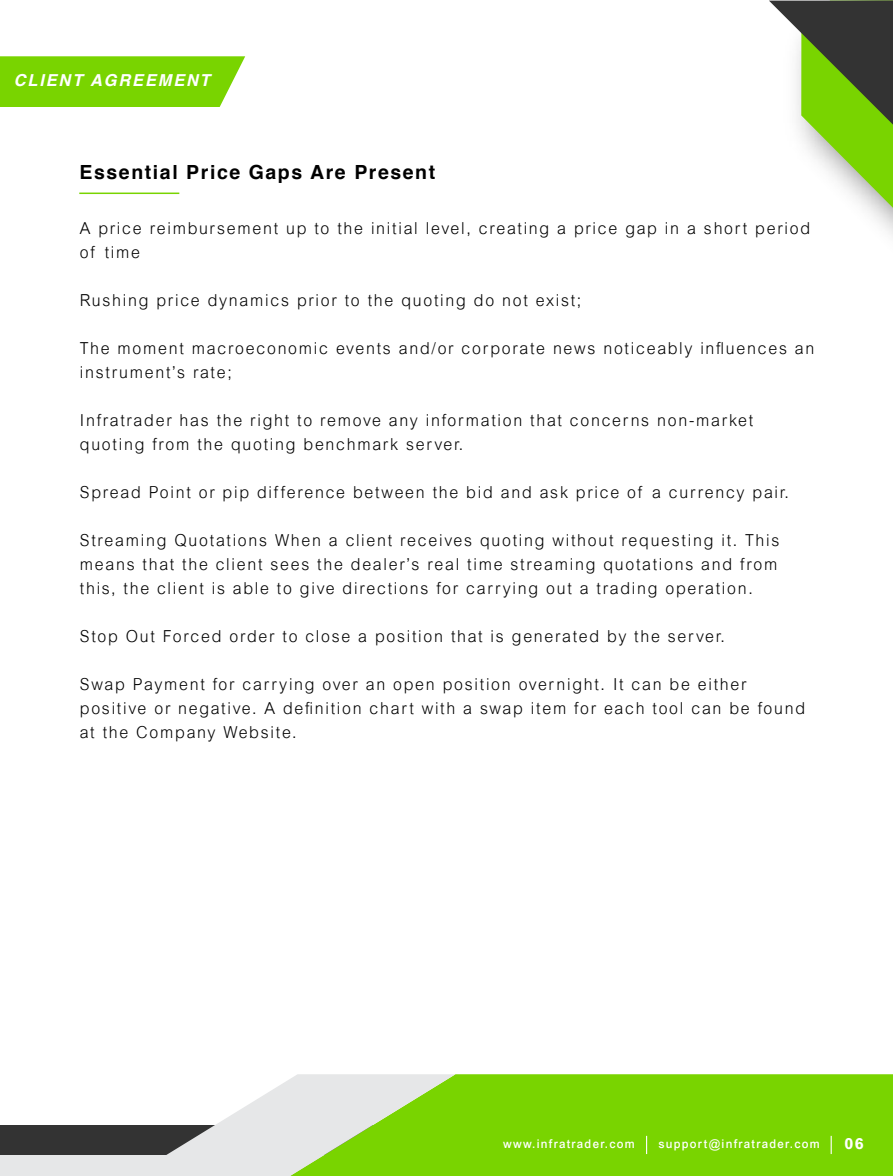
<style>
.page{position:relative;width:893px;height:1176px;background:#fff}
.page>*{position:absolute;margin:0;border:0;box-sizing:border-box;transform-origin:0 0}
.t1{font:700 19.5px "Helvetica";letter-spacing:.08em;color:#000}
.t2{font:300 16.5px/24px "Arial";letter-spacing:.11em;color:#000}
.t3{font:italic 700 16.5px "Helvetica";letter-spacing:.11em;color:#fff}
.t4{font:800 15px "Arial";color:#fff}
.t5{font:500 12px "Arial";letter-spacing:.11em;color:#fff}
</style>
<div class="page">
<div style="left:0;top:1125px;width:892px;height:51px;background:#333"></div>
<div style="left:0;top:1156px;width:892px;height:20px;background:#e6e7e8"></div>
<div style="left:455px;top:1074px;width:437px;height:102px;background:#79d400"></div>
<svg style="left:132px;top:1074px;width:323px;height:102px"></svg>
<svg style="left:0;top:56px;width:245px;height:51px"></svg>
<svg style="left:646px;top:1136px;width:1px;height:18px"></svg>
<svg style="left:830px;top:1136px;width:1px;height:18px"></svg>
<svg style="left:769px;top:1px;width:123px;height:207px"></svg>
<hr style="left:79px;top:193px;width:100px;height:1px;background:#79d400">
<p class="t3" style="left:14px;top:67px;width:198px">CLIENT AGREEMENT</p>
<p class="t1" style="left:80px;top:157px;width:357px">Essential Price Gaps Are Present</p>
<p class="t2" style="left:80px;top:216px;width:731px">A price reimbursement up to the initial level, creating a price gap in a short period of time</p>
<p class="t2" style="left:80px;top:288px;width:503px">Rushing price dynamics prior to the quoting do not exist;</p>
<p class="t2" style="left:80px;top:336px;width:736px">The moment macroeconomic events and/or corporate news noticeably influences an instrument’s rate;</p>
<p class="t2" style="left:80px;top:408px;width:674px">Infratrader has the right to remove any information that concerns non-market quoting from the quoting benchmark server.</p>
<p class="t2" style="left:80px;top:480px;width:710px">Spread Point or pip difference between the bid and ask price of a currency pair.</p>
<p class="t2" style="left:80px;top:528px;width:701px">Streaming Quotations When a client receives quoting without requesting it. This means that the client sees the dealer’s real time streaming quotations and from this, the client is able to give directions for carrying out a trading operation.</p>
<p class="t2" style="left:80px;top:624px;width:646px">Stop Out Forced order to close a position that is generated by the server.</p>
<p class="t2" style="left:80px;top:672px;width:726px">Swap Payment for carrying over an open position overnight. It can be either positive or negative. A definition chart with a swap item for each tool can be found at the Company Website.</p>
<p class="t5" style="left:503px;top:1136px;width:133px">www.infratrader.com</p>
<p class="t5" style="left:658px;top:1136px;width:163px">support@infratrader.com</p>
<p class="t4" style="left:844px;top:1135px;width:21px">06</p>
</div>
